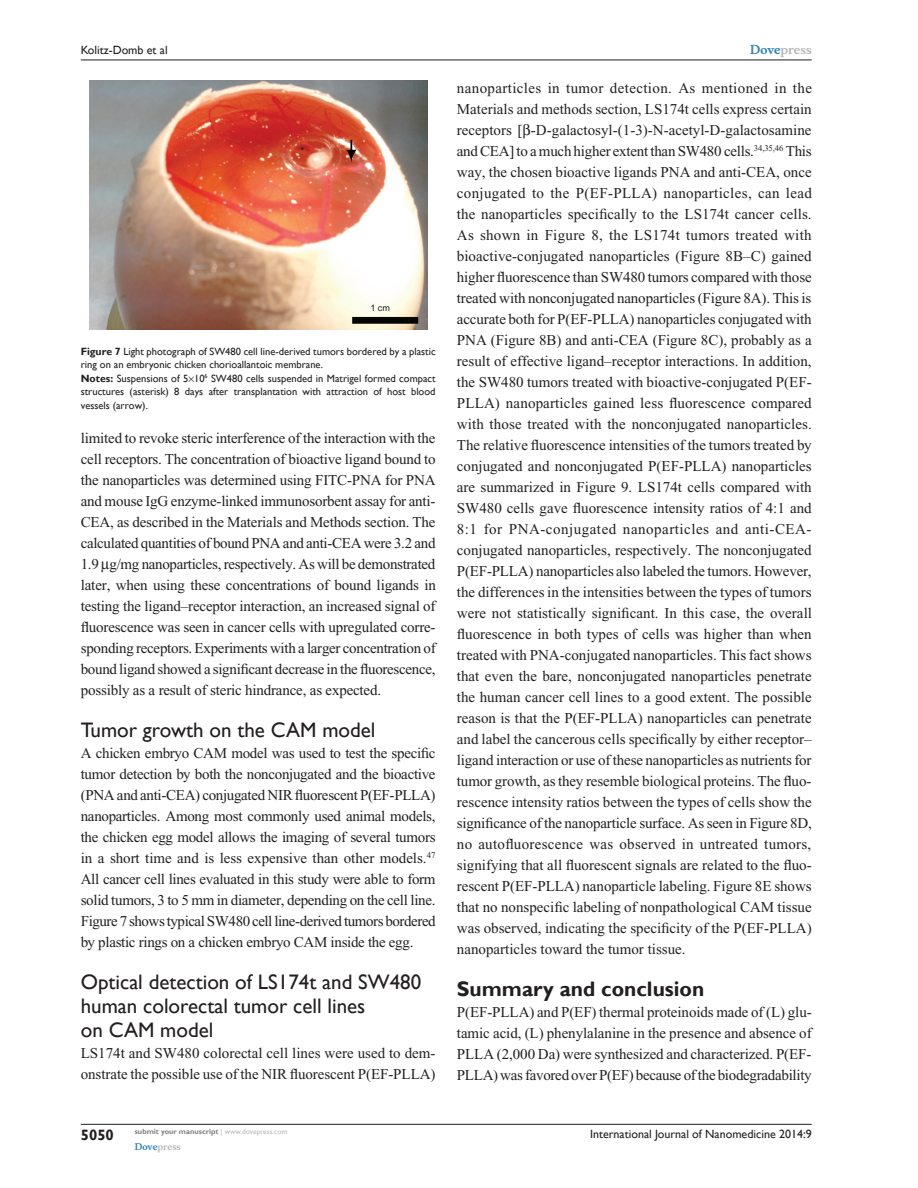
<style>
.page{position:relative;width:918px;height:1188px;background:#fff}
.page>*{position:absolute;margin:0;border:0;box-sizing:border-box;transform-origin:0 0}
.t1{font:21px/24px "Gill Sans";color:#231f20}
.t2{font:700 21px "Gill Sans";color:#231f20}
.t3{font:15px/21px "Times New Roman";letter-spacing:-.01em;color:#231f20;text-align:justify}
.t4{font:700 15px "Gill Sans";color:#231f20}
.t5{font:12px "Gill Sans";color:#231f20}
.t6{font:700 12px "Musee";color:#b8b9bc}
.t7{font:11.25px "Arial";color:#231f20}
.t8{font:10.5px/13.5px "Gill Sans";color:#231f20}
.t9{font:700 9px "Musee";color:#b8b9bc}
.t10{font:9px "Arial";color:#231f20}
.t11{font:700 7.5px "Gill Sans";color:#808285}
.s1{font-weight:700}
.s2{font-weight:400;color:#b8b9bc}
.s3{color:#3485ae}
</style>
<div class="page">
<hr style="left:81px;top:1124px;width:731px;height:1px;background:#231f20">
<hr style="left:81px;top:60px;width:731px;height:1px;background:#231f20">
<img style="left:89px;top:81px;width:338px;height:248px">
<p class="t5" style="left:81px;top:43px;width:88px">Kolitz-Domb et al</p>
<p class="t7" style="left:300px;top:143px;width:6px">*</p>
<p class="t10" style="left:370px;top:302px;width:21px">1 cm</p>
<p class="t8" style="left:81px;top:345px;width:356px"><span class="s1">Figure 7</span> Light photograph of SW480 cell line-derived tumors bordered by a plastic ring on an embryonic chicken chorioallantoic membrane.<br><span class="s1">Notes:</span> Suspensions of 5 10<sup>6</sup> SW480 cells suspended in Matrigel formed compact structures (asterisk) 8 days after transplantation with attraction of host blood vessels (arrow).</p>
<p class="t3" style="left:81px;top:428px;width:357px">limited to revoke steric interference of the interaction with the cell receptors. The concentration of bioactive ligand bound to the nanoparticles was determined using FITC-PNA for PNA and mouse IgG enzyme-linked immunosorbent assay for anti-CEA, as described in the Materials and Methods section. The calculated quantities of bound PNA and anti-CEA were 3.2 and 1.9 g/mg nanoparticles, respectively. As will be demonstrated later, when using these concentrations of bound ligands in testing the ligand–receptor interaction, an increased signal of fluorescence was seen in cancer cells with upregulated corre&shy;sponding receptors. Experiments with a larger concentration of bound ligand showed a significant decrease in the fluorescence, possibly as a result of steric hindrance, as expected.</p>
<h1 class="t1" style="left:81px;top:719px;width:296px">Tumor growth on the CAM model</h1>
<p class="t3" style="left:81px;top:743px;width:356px">A chicken embryo CAM model was used to test the specific tumor detection by both the nonconjugated and the bioactive (PNA and anti-CEA) conjugated NIR fluorescent P(EF-PLLA) nanoparticles. Among most commonly used animal models, the chicken egg model allows the imaging of several tumors in a short time and is less expensive than other models.<sup>47<br></sup>All cancer cell lines evaluated in this study were able to form solid tumors, 3 to 5 mm in diameter, depending on the cell line.<br>Figure 7 shows typical SW480cell line-derived tumors bordered by plastic rings on a chicken embryo CAM inside the egg.</p>
<h1 class="t1" style="left:81px;top:971px;width:342px">Optical detection of LS 174t and SW480 human colorectal tumor cell lines<br>on CAM model</h1>
<p class="t3" style="left:81px;top:1043px;width:356px">LS174t and SW480 colorectal cell lines were used to dem&shy;onstrate the possible use of the NIR fluorescent P(EF-PLLA)</p>
<p class="t4" style="left:81px;top:1126px;width:35px">5050</p>
<p class="t11" style="left:135px;top:1127px;width:154px">submit your manuscript <span class="s2">| www.dovepress.com</span></p>
<p class="t9" style="left:135px;top:1141px;width:48px"><span class="s3">Dove</span>press</p>
<p class="t6" style="left:750px;top:43px;width:63px"><span class="s3">Dove</span>press</p>
<p class="t3" style="left:457px;top:77px;width:357px">nanoparticles in tumor detection. As mentioned in the Materials and methods section, LS174t cells express certain receptors [ -D-galactosyl-(1-3)-N-acetyl-D-galactosamine and CEA] to a much higher extent than SW480 cells.<sup>34,35,46</sup> This way, the chosen bioactive ligands PNA and anti-CEA, once conjugated to the P(EF-PLLA) nanoparticles, can lead the nanoparticles specifically to the LS174t cancer cells.<br>As shown in Figure 8, the LS174t tumors treated with bioactive-conjugated nanoparticles (Figure 8B–C) gained higher fluorescence than SW480 tumors compared with those treated with nonconjugated nanoparticles (Figure 8A). This is accurate both for P(EF-PLLA) nanoparticles conjugated with PNA (Figure 8B) and anti-CEA (Figure 8C), probably as a result of effective ligand–receptor interactions. In addition, the SW480 tumors treated with bioactive-conjugated P(EF-PLLA) nanoparticles gained less fluorescence compared with those treated with the nonconjugated nanoparticles.<br>The relative fluorescence intensities of the tumors treated by conjugated and nonconjugated P(EF-PLLA) nanoparticles are summarized in Figure 9. LS174t cells compared with SW480 cells gave fluorescence intensity ratios of 4:1 and 8:1 for PNA-conjugated nanoparticles and anti-CEA&shy;conjugated nanoparticles, respectively. The nonconjugated P(EF-PLLA) nanoparticles also labeled the tumors. However, the differences in the intensities between the types of tumors were not statistically significant. In this case, the overall fluorescence in both types of cells was higher than when treated with PNA-conjugated nanoparticles. This fact shows that even the bare, nonconjugated nanoparticles penetrate the human cancer cell lines to a good extent. The possible reason is that the P(EF-PLLA) nanoparticles can penetrate and label the cancerous cells specifically by either receptor– ligand interaction or use of these nanoparticles as nutrients for tumor growth, as they resemble biological proteins. The fluo&shy;rescence intensity ratios between the types of cells show the significance of the nanoparticle surface. As seen in Figure 8D, no autofluorescence was observed in untreated tumors, signifying that all fluorescent signals are related to the fluo&shy;rescent P(EF-PLLA) nanoparticle labeling. Figure 8E shows that no nonspecific labeling of nonpathological CAM tissue was observed, indicating the specificity of the P(EF-PLLA) nanoparticles toward the tumor tissue.</p>
<h1 class="t2" style="left:457px;top:976px;width:249px">Summary and conclusion</h1>
<p class="t3" style="left:457px;top:1001px;width:356px">P(EF-PLLA) and P(EF) thermal proteinoids made of (L) glu&shy;tamic acid, (L) phenylalanine in the presence and absence of PLLA (2,000 Da) were synthesized and characterized. P(EF-PLLA) was favored over P(EF) because of the biodegradability</p>
<p class="t5" style="left:590px;top:1127px;width:223px">International Journal of Nanomedicine 2014:9</p>
</div>
